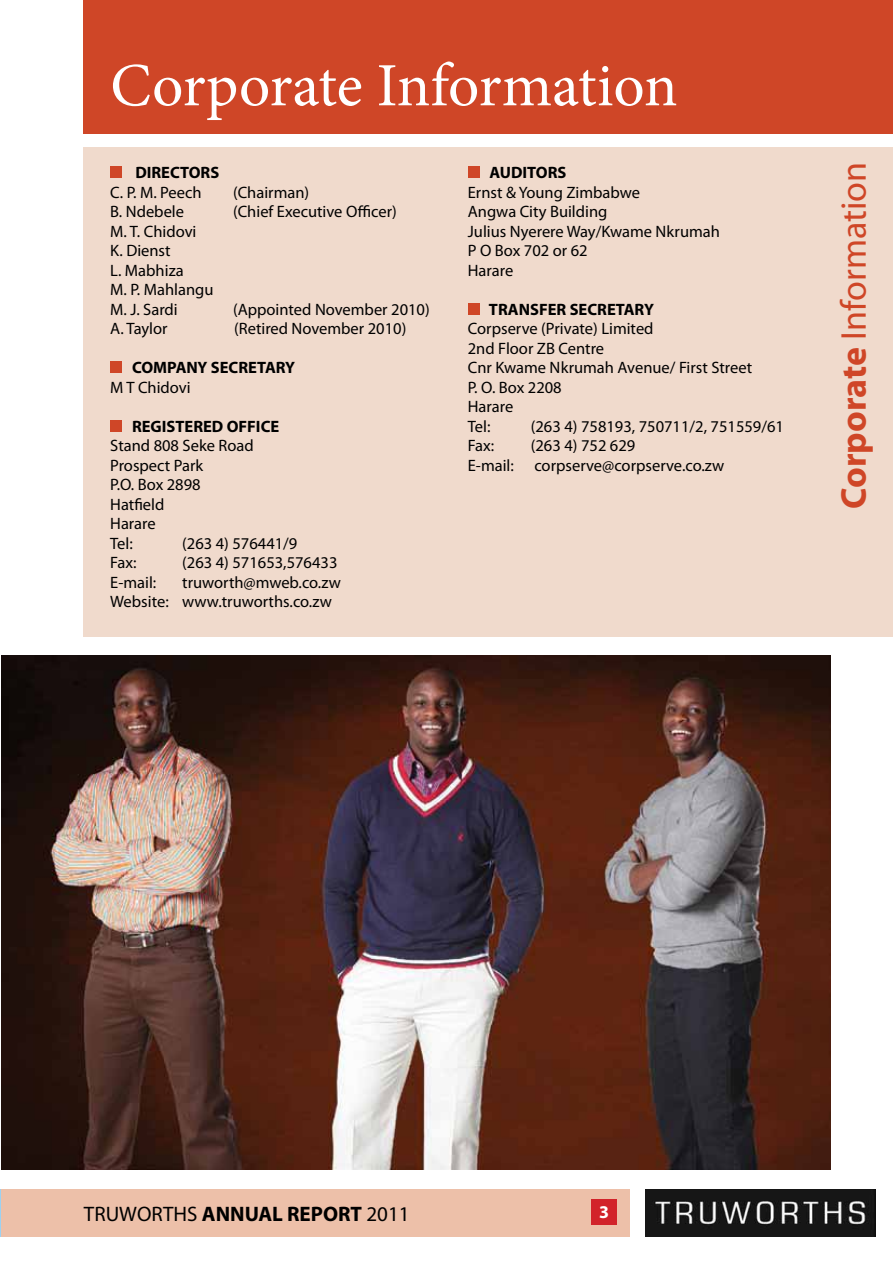
<style>
.page{position:relative;width:893px;height:1263px;background:#fff}
.page>*{position:absolute;margin:0;border:0;box-sizing:border-box;transform-origin:0 0}
.t1{font:61.5px "Minion Pro";letter-spacing:-.005em;color:#fff}
.t2{font:36px "Myriad Pro";color:#cf4627}
.t3{font:21px "Myriad Pro";color:#000}
.t4{font:700 18px "Myriad Pro";color:#fff}
.t5{font:16.5px/19.5px "Myriad Pro";color:#000}
.t6{font:700 16.5px "Myriad Pro";color:#000}
.s1{font-weight:700}
</style>
<div class="page">
<hr style="left:0;top:1190px;width:1px;height:47px;background:#9cd1f1">
<div style="left:84px;top:147px;width:809px;height:490px;background:#f0dacc"></div>
<div style="left:1px;top:1190px;width:628px;height:47px;background:#edc0a9"></div>
<div style="left:84px;top:0;width:809px;height:133px;background:#cf4627"></div>
<img style="left:645px;top:1190px;width:231px;height:47px">
<div style="left:591px;top:1199px;width:26px;height:25px;background:#d2232a"></div>
<div style="left:110px;top:166px;width:12px;height:12px;background:#cf4627"></div>
<div style="left:110px;top:361px;width:12px;height:12px;background:#cf4627"></div>
<div style="left:110px;top:420px;width:12px;height:12px;background:#cf4627"></div>
<div style="left:468px;top:166px;width:12px;height:12px;background:#cf4627"></div>
<div style="left:468px;top:303px;width:12px;height:12px;background:#cf4627"></div>
<img style="left:1px;top:655px;width:829px;height:514px">
<h1 class="t1" style="left:110px;top:44px;width:569px">Corporate Information</h1>
<p class="t6" style="left:135px;top:162px;width:85px">DIRECTORS</p>
<p class="t5" style="left:110px;top:182px;width:93px">C. P. M. Peech</p>
<p class="t5" style="left:233px;top:182px;width:78px">(Chairman)</p>
<p class="t5" style="left:110px;top:202px;width:75px">B. Ndebele</p>
<p class="t5" style="left:233px;top:202px;width:165px">(Chief Executive Officer)</p>
<p class="t5" style="left:110px;top:221px;width:105px">M. T. Chidovi<br>K. Dienst<br>L. Mabhiza<br>M. P. Mahlangu<br>M. J. Sardi</p>
<p class="t5" style="left:233px;top:299px;width:198px">(Appointed November 2010)</p>
<p class="t5" style="left:110px;top:319px;width:59px">A. Taylor</p>
<p class="t5" style="left:234px;top:319px;width:174px">(Retired November 2010)</p>
<p class="t6" style="left:132px;top:357px;width:165px">COMPANY SECRETARY</p>
<p class="t5" style="left:110px;top:377px;width:82px">M T Chidovi</p>
<p class="t6" style="left:132px;top:415px;width:149px">REGISTERED OFFICE</p>
<p class="t5" style="left:110px;top:436px;width:145px">Stand 808 Seke Road<br>Prospect Park<br>P.O. Box 2898<br>Hatfield<br>Harare<br>Tel:</p>
<p class="t5" style="left:182px;top:533px;width:117px">(263 4) 576441/9</p>
<p class="t5" style="left:110px;top:553px;width:28px">Fax:</p>
<p class="t5" style="left:182px;top:553px;width:157px">(263 4) 571653,576433</p>
<p class="t5" style="left:110px;top:572px;width:48px">E-mail:</p>
<p class="t5" style="left:110px;top:572px;width:232px;text-indent:72px">truworth@mweb.co.zw<br>Website: www.truworths.co.zw</p>
<p class="t6" style="left:490px;top:162px;width:78px">AUDITORS</p>
<p class="t5" style="left:468px;top:182px;width:254px">Ernst &amp; Young Zimbabwe<br>Angwa City Building<br>Julius Nyerere Way/Kwame Nkrumah<br>P O Box 702 or 62<br>Harare</p>
<p class="t6" style="left:489px;top:298px;width:167px">TRANSFER SECRETARY</p>
<p class="t5" style="left:468px;top:319px;width:286px">Corpserve (Private) Limited<br>2nd Floor ZB Centre<br>Cnr Kwame Nkrumah Avenue/ First Street<br>P. O. Box 2208<br>Harare<br>Tel:</p>
<p class="t5" style="left:531px;top:416px;width:255px">(263 4) 758193, 750711/2, 751559/61</p>
<p class="t5" style="left:468px;top:436px;width:258px;text-indent:63px">(263 4) 752 629<br>E-mail: corpserve@corpserve.co.zw</p>
<p class="t5" style="left:468px;top:436px;width:28px">Fax:</p>
<h2 class="t2" style="left:832px;top:509px;width:348px;rotate:-90deg"><span class="s1">Corporate</span> Information</h2>
<p class="t3" style="left:84px;top:1200px;width:327px">TRUWORTHS <span class="s1">ANNUAL REPORT</span> 2011</p>
<p class="t4" style="left:599px;top:1200px;width:11px">3</p>
</div>
